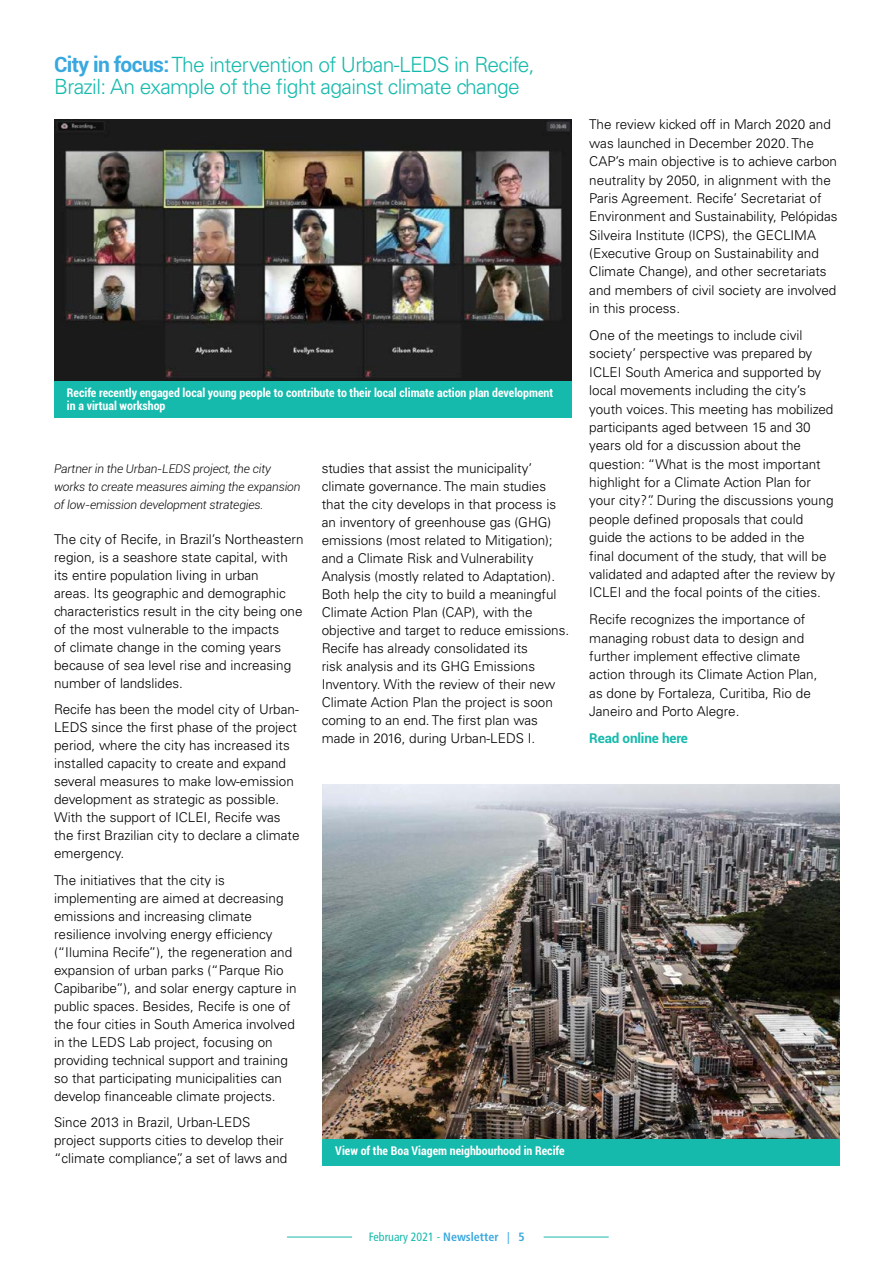
<style>
.page{position:relative;width:893px;height:1263px;background:#fff}
.page>*{position:absolute;margin:0;border:0;box-sizing:border-box;transform-origin:0 0}
.HEADLINE_3{font:300 21px/22.2px "Univers LT Std";letter-spacing:-.03em;color:#16baad}
.BODY_TEXT{font:300 13.5px/18px "Univers LT Std";color:#000}
.BODY_TEXT-2{font:700 13.5px "Roboto";letter-spacing:-.01em;color:#16baad}
.Photo_Caption{font:700 condensed 12px/12.8px "Roboto";color:#fff}
.BODY_TEXT-3{font:italic 300 12px/18px "Roboto";letter-spacing:-.01em;color:#000}
.t1{font:condensed 12px "Frutiger LT Std";color:#16baad}
.s1{font-family:"Roboto";font-weight:700;color:#39a8df}
.s2{font-weight:700;color:#39a8df}
.s3{color:#39a8df}
</style>
<div class="page">
<hr style="left:544px;top:1237px;width:65px;height:1px;background:#16baad">
<hr style="left:287px;top:1237px;width:65px;height:1px;background:#16baad">
<img style="left:322px;top:784px;width:518px;height:355px">
<div style="left:322px;top:1139px;width:518px;height:27px;background:#16baad"></div>
<img style="left:54px;top:120px;width:517px;height:261px">
<div style="left:54px;top:381px;width:517px;height:37px;background:#16baad"></div>
<p class="HEADLINE_3" style="left:54px;top:53px;width:482px"><span class="s1">City in focus:</span> The intervention of Urban-LEDS in Recife,<br>Brazil: An example of the fight against climate change</p>
<p class="Photo_Caption" style="left:67px;top:386px;width:488px">Recife recently engaged local young people to contribute to their local climate action plan development in a virtual workshop</p>
<p class="BODY_TEXT-3" style="left:54px;top:459px;width:248px">Partner in the Urban-LEDS project, the city works to create measures aiming the expansion of low-emission development strategies.</p>
<p class="BODY_TEXT" style="left:54px;top:530px;width:251px">The city of Recife, in Brazil’s Northeastern region, is a seashore state capital, with its entire population living in urban<br>areas. Its geographic and demographic characteristics result in the city being one of the most vulnerable to the impacts<br>of climate change in the coming years because of sea level rise and increasing number of landslides.</p>
<p class="BODY_TEXT" style="left:54px;top:700px;width:247px">Recife has been the model city of Urban-LEDS since the first phase of the project period, where the city has increased its installed capacity to create and expand several measures to make low-emission development as strategic as possible.<br>With the support of ICLEI, Recife was the first Brazilian city to declare a climate emergency.</p>
<p class="BODY_TEXT" style="left:54px;top:871px;width:244px">The initiatives that the city is implementing are aimed at decreasing emissions and increasing climate resilience involving energy efficiency (“Ilumina Recife”), the regeneration and expansion of urban parks (“Parque Rio Capibaribe”), and solar energy capture in public spaces. Besides, Recife is one of the four cities in South America involved in the LEDS Lab project, focusing on providing technical support and training so that participating municipalities can develop financeable climate projects.</p>
<p class="BODY_TEXT" style="left:54px;top:1113px;width:235px">Since 2013 in Brazil, Urban-LEDS project supports cities to develop their “climate compliance”, a set of laws and</p>
<p class="BODY_TEXT" style="left:322px;top:460px;width:249px">studies that assist the municipality’ climate governance. The main studies that the city develops in that process is an inventory of greenhouse gas (GHG) emissions (most related to Mitigation); and a Climate Risk and Vulnerability Analysis (mostly related to Adaptation).<br>Both help the city to build a meaningful Climate Action Plan (CAP), with the objective and target to reduce emissions.<br>Recife has already consolidated its<br>risk analysis and its GHG Emissions Inventory. With the review of their new Climate Action Plan the project is soon coming to an end. The first plan was made in 2016, during Urban-LEDS I.</p>
<p class="Photo_Caption" style="left:335px;top:1143px;width:231px">View of the Boa Viagem neighbourhood in Recife</p>
<p class="BODY_TEXT" style="left:589px;top:116px;width:250px">The review kicked off in March 2020 and was launched in December 2020. The CAP’s main objective is to achieve carbon neutrality by 2050, in alignment with the Paris Agreement. Recife’ Secretariat of Environment and Sustainability, Pelópidas Silveira Institute (ICPS), the GECLIMA (Executive Group on Sustainability and Climate Change), and other secretariats and members of civil society are involved in this process.</p>
<p class="BODY_TEXT" style="left:589px;top:326px;width:247px">One of the meetings to include civil society’ perspective was prepared by ICLEI South America and supported by local movements including the city’s youth voices. This meeting has mobilized participants aged between 15 and 30 years old for a discussion about the question: “What is the most important highlight for a Climate Action Plan for your city?”. During the discussions young people defined proposals that could guide the actions to be added in the<br>final document of the study, that will be validated and adapted after the review by ICLEI and the focal points of the cities.</p>
<p class="BODY_TEXT" style="left:589px;top:610px;width:230px">Recife recognizes the importance of managing robust data to design and further implement effective climate action through its Climate Action Plan, as done by Fortaleza, Curitiba, Rio de Janeiro and Porto Alegre.</p>
<p class="BODY_TEXT-2" style="left:589px;top:729px;width:100px">Read online here</p>
<p class="t1" style="left:369px;top:1229px;width:157px">February 2021 - <span class="s2">Newsletter</span> <span class="s3">|</span> <span class="s2">5</span></p>
</div>
